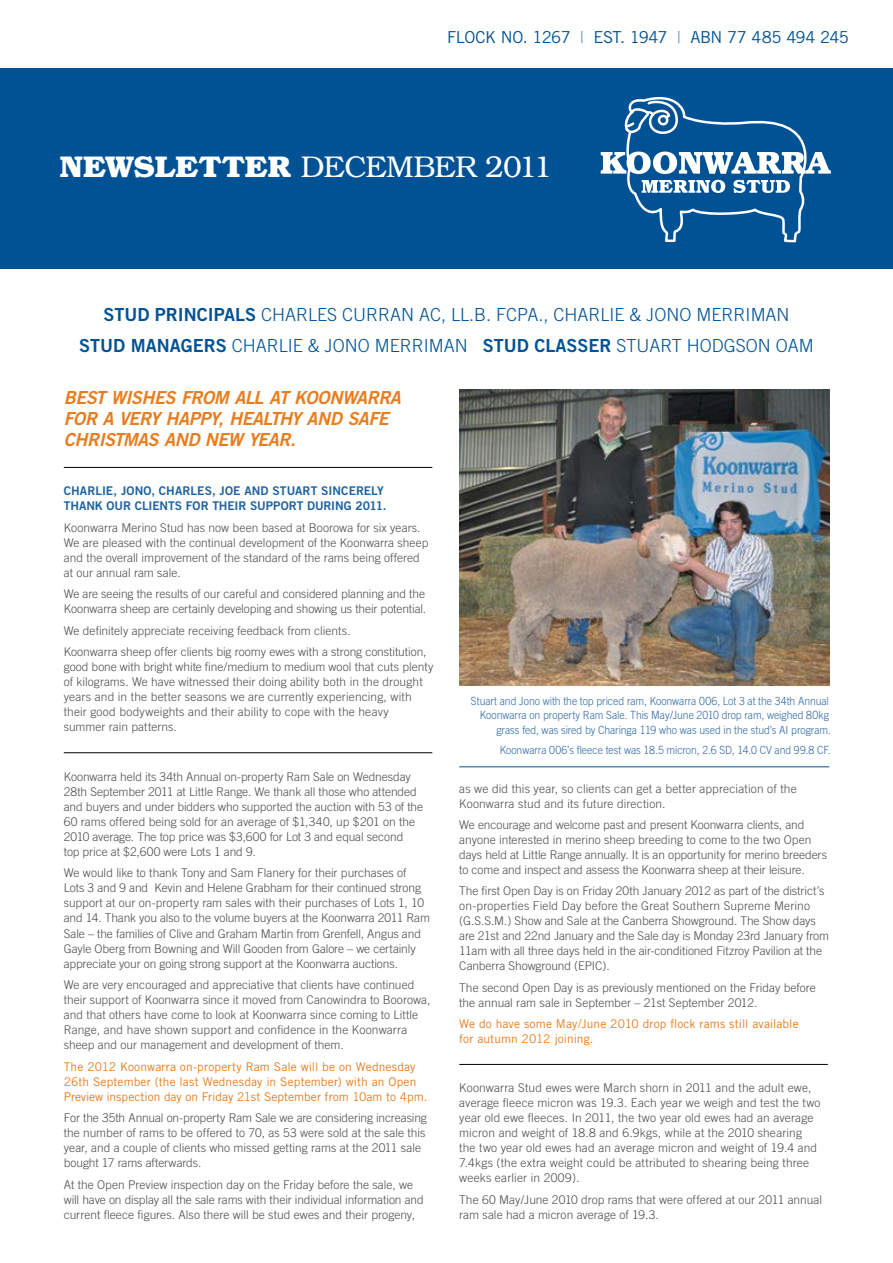
<style>
.page{position:relative;width:893px;height:1263px;background:#fff}
.page>*{position:absolute;margin:0;border:0;box-sizing:border-box;transform-origin:0 0}
.t1{font:300 30px "Bookman";letter-spacing:-.035em;color:#fff}
.t2{font:300 18px/31.5px "Trade Gothic";color:#005295;text-align:center}
.t3{font:italic 18px/21px "Trade Gothic Bold Two";letter-spacing:-.025em;color:#e87d1e}
.t4{font:16.5px "Trade Gothic";letter-spacing:-.03em;color:#005295}
.t5{font:300 12px/15px "Trade Gothic";color:#4d4d4f}
.t6{font:12px/15px "Trade Gothic";letter-spacing:.005em;color:#e87d1e}
.t7{font:12px/15px "Trade Gothic Bold Two";color:#1e62a0}
.t8{font:300 11.25px/14.2px "Trade Gothic";letter-spacing:-.005em;color:#2f68a4;text-align:right;scale:.93 1}
.s1{color:#7691c0}
.s2{font-weight:700}
.s3{font-family:"Trade Gothic Bold Two";font-weight:400}
</style>
<div class="page">
<div style="left:0;top:68px;width:893px;height:200px;background:#005295"></div>
<svg style="left:601px;top:97px;width:230px;height:145px"></svg>
<hr style="left:64px;top:467px;width:368px;height:1px;background:#000">
<hr style="left:64px;top:752px;width:368px;height:1px;background:#000">
<img style="left:459px;top:390px;width:370px;height:295px">
<hr style="left:459px;top:1064px;width:369px;height:1px;background:#000">
<hr style="left:459px;top:766px;width:370px;height:1px;background:#005295">
<h3 class="t4" style="left:447px;top:27px;width:403px">FLOCK NO. 1267 <span class="s1">|</span> EST. 1947 <span class="s1">|</span> ABN 77 485 494 245</h3>
<h1 class="t1" style="left:60px;top:149px;width:494px"><span class="s2">NEWSLETTER</span> DECEMBER 2011</h1>
<h2 class="t2" style="left:79px;top:298px;width:736px"><span class="s3">STUD PRINCIPALS</span> CHARLES CURRAN AC, LL.B. FCPA., CHARLIE &amp; JONO MERRIMAN<br><span class="s3">STUD MANAGERS</span> CHARLIE &amp; JONO MERRIMAN <span class="s3">STUD CLASSER</span> STUART HODGSON OAM</h2>
<h2 class="t3" style="left:64px;top:387px;width:339px">BEST WISHES FROM ALL AT KOONWARRA<br>FOR A VERY HAPPY, HEALTHY AND SAFE<br>CHRISTMAS AND NEW YEAR.</h2>
<p class="t7" style="left:64px;top:483px;width:324px">CHARLIE, JONO, CHARLES, JOE AND STUART SINCERELY<br>THANK OUR CLIENTS FOR THEIR SUPPORT DURING 2011.</p>
<p class="t5" style="left:64px;top:520px;width:366px">Koonwarra Merino Stud has now been based at Boorowa for six years.<br>We are pleased with the continual development of the Koonwarra sheep and the overall improvement of the standard of the rams being offered at our annual ram sale.</p>
<p class="t5" style="left:64px;top:586px;width:364px">We are seeing the results of our careful and considered planning and the<br>Koonwarra sheep are certainly developing and showing us their potential.</p>
<p class="t5" style="left:64px;top:620px;width:364px;line-height:21.5px">We definitely appreciate receiving feedback from clients.<br>Koonwarra sheep offer clients big roomy ewes with a strong constitution,</p>
<p class="t5" style="left:64px;top:659px;width:371px">good bone with bright white fine/medium to medium wool that cuts plenty of kilograms. We have witnessed their doing ability both in the drought years and in the better seasons we are currently experiencing, with their good bodyweights and their ability to cope with the heavy summer rain patterns.</p>
<p class="t5" style="left:64px;top:769px;width:361px">Koonwarra held its 34th Annual on-property Ram Sale on Wednesday 28th September 2011 at Little Range. We thank all those who attended and buyers and under bidders who supported the auction with 53 of the 60 rams offered being sold for an average of $1,340, up $201 on the 2010 average. The top price was $3,600 for Lot 3 and equal second<br>top price at $2,600 were Lots 1 and 9.</p>
<p class="t5" style="left:64px;top:865px;width:368px">We would like to thank Tony and Sam Flanery for their purchases of Lots 3 and 9 and Kevin and Helene Grabham for their continued strong support at our on-property ram sales with their purchases of Lots 1, 10 and 14. Thank you also to the volume buyers at the Koonwarra 2011 Ram Sale – the families of Clive and Graham Martin from Grenfell, Angus and Gayle Oberg from Bowning and Will Gooden from Galore – we certainly appreciate your on going strong support at the Koonwarra auctions.</p>
<p class="t5" style="left:64px;top:977px;width:368px">We are very encouraged and appreciative that clients have continued their support of Koonwarra since it moved from Canowindra to Boorowa, and that others have come to look at Koonwarra since coming to Little Range, and have shown support and confidence in the Koonwarra sheep and our management and development of them.</p>
<p class="t6" style="left:64px;top:1059px;width:365px">The 2012 Koonwarra on-property Ram Sale will be on Wednesday<br>26th September (the last Wednesday in September) with an Open<br>Preview inspection day on Friday 21st September from 10am to 4pm.</p>
<p class="t5" style="left:64px;top:1110px;width:365px">For the 35th Annual on-property Ram Sale we are considering increasing the number of rams to be offered to 70, as 53 were sold at the sale this year, and a couple of clients who missed getting rams at the 2011 sale bought 17 rams afterwards.</p>
<p class="t5" style="left:64px;top:1177px;width:361px">At the Open Preview inspection day on the Friday before the sale, we will have on display all the sale rams with their individual information and current fleece figures. Also there will be stud ewes and their progeny,</p>
<p class="t8" style="left:471px;top:694px;width:388px">Stuart and Jono with the top priced ram, Koonwarra 006, Lot 3 at the 34th Annual<br>Koonwarra on property Ram Sale. This May/June 2010 drop ram, weighed 80kg grass fed, was sired by Charinga 119 who was used in the stud’s AI program.</p>
<p class="t8" style="left:500px;top:743px;width:357px">Koonwarra 006’s fleece test was 18.5 micron, 2.6 SD, 14.0 CV and 99.8 CF.</p>
<p class="t5" style="left:459px;top:781px;width:339px">as we did this year, so clients can get a better appreciation of the<br>Koonwarra stud and its future direction.</p>
<p class="t5" style="left:459px;top:817px;width:369px">We encourage and welcome past and present Koonwarra clients, and anyone interested in merino sheep breeding to come to the two Open days held at Little Range annually. It is an opportunity for merino breeders to come and inspect and assess the Koonwarra sheep at their leisure.</p>
<p class="t5" style="left:459px;top:883px;width:371px">The first Open Day is on Friday 20th January 2012 as part of the district’s on-properties Field Day before the Great Southern Supreme Merino (G.S.S.M.) Show and Sale at the Canberra Showground. The Show days are 21st and 22nd January and the Sale day is Monday 23rd January from 11am with all three days held in the air-conditioned Fitzroy Pavilion at the Canberra Showground (EPIC).</p>
<p class="t5" style="left:459px;top:980px;width:358px">The second Open Day is as previously mentioned on the Friday before the annual ram sale in September – 21st September 2012.</p>
<p class="t6" style="left:459px;top:1016px;width:341px">We do have some May/June 2010 drop flock rams still available for autumn 2012 joining.</p>
<p class="t5" style="left:459px;top:1080px;width:363px">Koonwarra Stud ewes were March shorn in 2011 and the adult ewe, average fleece micron was 19.3. Each year we weigh and test the two year old ewe fleeces. In 2011, the two year old ewes had an average micron and weight of 18.8 and 6.9kgs, while at the 2010 shearing the two year old ewes had an average micron and weight of 19.4 and 7.4kgs (the extra weight could be attributed to shearing being three weeks earlier in 2009).</p>
<p class="t5" style="left:459px;top:1192px;width:364px">The 60 May/June 2010 drop rams that were offered at our 2011 annual ram sale had a micron average of 19.3.</p>
</div>
